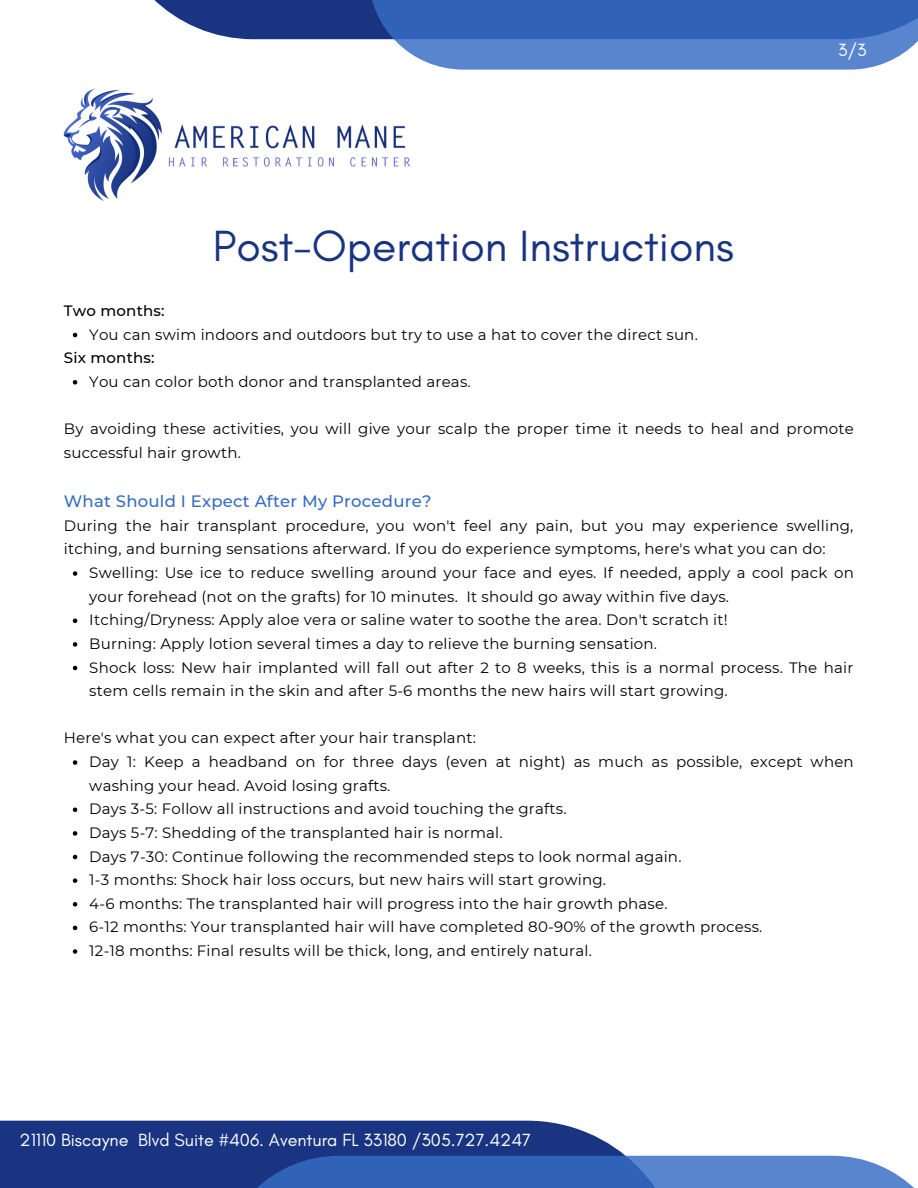
<style>
.page{position:relative;width:918px;height:1188px;background:#fff}
.page>*{position:absolute;margin:0;border:0;box-sizing:border-box;transform-origin:0 0}
.t1{font:44.55px "Glacial Indifference";color:#193481}
.t2{font:18px "Glacial Indifference";color:#fff}
.t3{font:500 16.5px "Montserrat";letter-spacing:.015em;color:#366cc4}
.t4{font:15px/23.7px "Montserrat";letter-spacing:.015em;color:#000}
.t5{font:500 15px "Montserrat";letter-spacing:.015em;color:#000}
</style>
<div class="page">
<svg style="left:154px;top:0;width:764px;height:70px"></svg>
<img style="left:63px;top:88px;width:91px;height:113px">
<img style="left:136px;top:113px;width:274px;height:84px">
<svg style="left:0;top:1121px;width:683px;height:67px;background:#2f488d"></svg>
<svg style="left:218px;top:1156px;width:696px;height:32px;background:#436fbd"></svg>
<svg style="left:73px;top:333px;width:4px;height:4px"></svg>
<svg style="left:73px;top:380px;width:4px;height:5px"></svg>
<svg style="left:73px;top:571px;width:4px;height:5px"></svg>
<svg style="left:73px;top:619px;width:4px;height:4px"></svg>
<svg style="left:73px;top:642px;width:4px;height:5px"></svg>
<svg style="left:73px;top:666px;width:4px;height:4px"></svg>
<svg style="left:73px;top:760px;width:4px;height:5px"></svg>
<svg style="left:73px;top:808px;width:4px;height:4px"></svg>
<svg style="left:73px;top:831px;width:4px;height:5px"></svg>
<svg style="left:73px;top:855px;width:4px;height:4px"></svg>
<svg style="left:73px;top:878px;width:4px;height:5px"></svg>
<svg style="left:73px;top:902px;width:4px;height:5px"></svg>
<svg style="left:73px;top:926px;width:4px;height:4px"></svg>
<svg style="left:73px;top:949px;width:4px;height:5px"></svg>
<p class="t1" style="left:213px;top:219px;width:523px">Post-Operation Instructions</p>
<p class="t5" style="left:64px;top:301px;width:102px">Two months:</p>
<p class="t5" style="left:64px;top:349px;width:92px">Six months:</p>
<p class="t4" style="left:89px;top:322px;width:610px">You can swim indoors and outdoors but try to use a hat to cover the direct sun.</p>
<p class="t4" style="left:89px;top:370px;width:383px">You can color both donor and transplanted areas.</p>
<p class="t2" style="left:838px;top:39px;width:30px">3/3</p>
<p class="t4" style="left:64px;top:417px;width:791px">By avoiding these activities, you will give your scalp the proper time it needs to heal and promote successful hair growth.</p>
<p class="t3" style="left:64px;top:491px;width:369px">What Should I Expect After My Procedure?</p>
<p class="t4" style="left:64px;top:514px;width:791px">During the hair transplant procedure, you won't feel any pain, but you may experience swelling, itching, and burning sensations afterward. If you do experience symptoms, here's what you can do:</p>
<p class="t4" style="left:89px;top:561px;width:766px">Swelling: Use ice to reduce swelling around your face and eyes. If needed, apply a cool pack on your forehead (not on the grafts) for 10 minutes. It should go away within five days.</p>
<p class="t4" style="left:89px;top:608px;width:640px">Itching/Dryness: Apply aloe vera or saline water to soothe the area. Don't scratch it!</p>
<p class="t4" style="left:89px;top:632px;width:569px">Burning: Apply lotion several times a day to relieve the burning sensation.</p>
<p class="t4" style="left:89px;top:655px;width:766px">Shock loss: New hair implanted will fall out after 2 to 8 weeks, this is a normal process. The hair stem cells remain in the skin and after 5-6 months the new hairs will start growing.</p>
<p class="t4" style="left:64px;top:726px;width:414px">Here's what you can expect after your hair transplant:</p>
<p class="t4" style="left:89px;top:750px;width:766px">Day 1: Keep a headband on for three days (even at night) as much as possible, except when washing your head. Avoid losing grafts.</p>
<p class="t4" style="left:89px;top:797px;width:479px">Days 3-5: Follow all instructions and avoid touching the grafts.</p>
<p class="t4" style="left:89px;top:821px;width:415px">Days 5-7: Shedding of the transplanted hair is normal.</p>
<p class="t4" style="left:89px;top:844px;width:594px">Days 7-30: Continue following the recommended steps to look normal again.</p>
<p class="t4" style="left:89px;top:868px;width:518px">1-3 months: Shock hair loss occurs, but new hairs will start growing.</p>
<p class="t4" style="left:89px;top:892px;width:580px">4-6 months: The transplanted hair will progress into the hair growth phase.</p>
<p class="t4" style="left:89px;top:915px;width:675px">6-12 months: Your transplanted hair will have completed 80-90% of the growth process.</p>
<p class="t4" style="left:89px;top:939px;width:504px">12-18 months: Final results will be thick, long, and entirely natural.</p>
<p class="t2" style="left:20px;top:1128px;width:513px">21110 Biscayne Blvd Suite #406. Aventura FL 33180 /305.727.4247</p>
</div>
